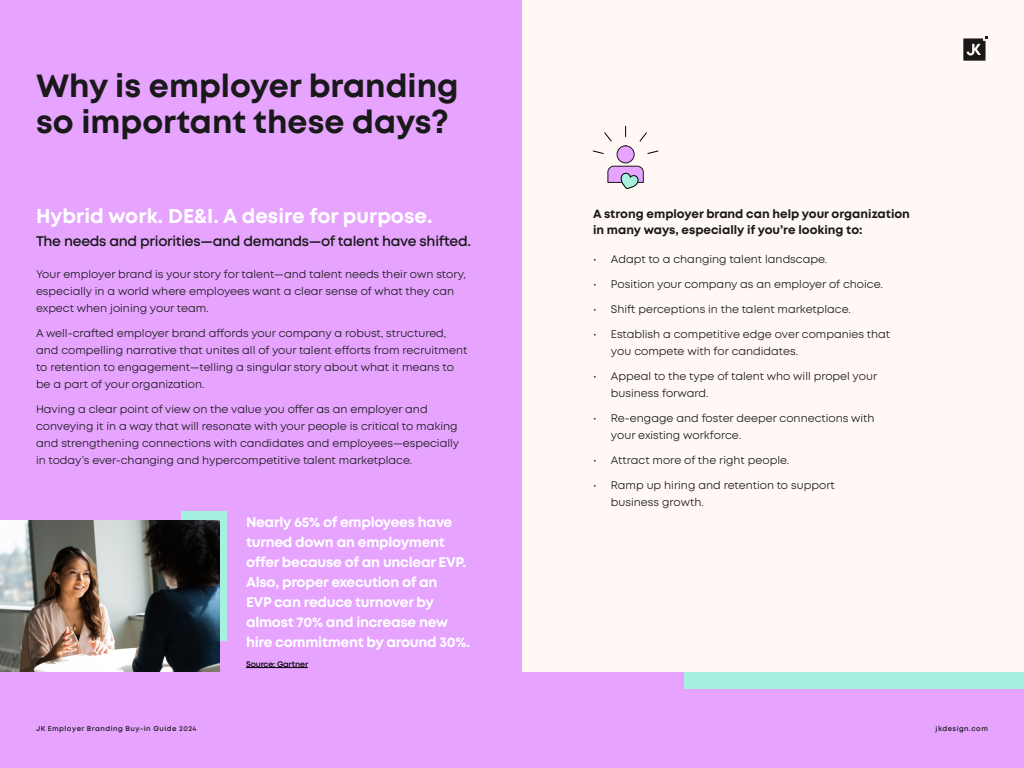
<style>
.page{position:relative;width:1024px;height:768px;background:#e6a4ff}
.page>*{position:absolute;margin:0;border:0;box-sizing:border-box;transform-origin:0 0}
.t1{font:700 32px/36px "Mont";color:#19191a}
.t2{font:700 20px "Mont";color:#fff}
.t3{font:700 14px/20px "Mont";letter-spacing:-.02em;color:#fff}
.t4{font:600 14px "Mont";letter-spacing:-.02em;color:#191919}
.t5{font:700 12px/16px "Mont";color:#19191a}
.t6{font:11px/17px "Mont";color:#191919}
.t7{font:11px/17px "Mont";color:#19191a}
.t8{font:600 8px "Mont";letter-spacing:-.02em;color:#000}
.t9{font:600 7px "Mont";letter-spacing:.07em;color:#191919}
</style>
<div class="page">
<div style="left:522px;top:0;width:502px;height:672px;background:#fff8f4"></div>
<div style="left:684px;top:672px;width:340px;height:17px;background:#a5f0de"></div>
<hr style="left:246px;top:667px;width:62px;height:1px;background:#000">
<div style="left:181px;top:511px;width:46px;height:130px;background:#a5f0de"></div>
<img style="left:0;top:520px;width:220px;height:152px">
<svg style="left:963px;top:36px;width:25px;height:25px"></svg>
<div style="left:617px;top:146px;width:17px;height:17px;background:#e6a3ff;border:1px solid #1a1a1a;border-radius:50%"></div>
<svg style="left:607px;top:166px;width:37px;height:23px"></svg>
<svg style="left:593px;top:126px;width:66px;height:28px"></svg>
<h1 class="t1" style="left:36px;top:68px;width:424px">Why is employer branding so important these days?</h1>
<h2 class="t2" style="left:36px;top:203px;width:398px">Hybrid work. DE&amp;I. A desire for purpose.</h2>
<p class="t4" style="left:36px;top:233px;width:437px">The needs and priorities—and demands—of talent have shifted.</p>
<p class="t6" style="left:36px;top:266px;width:431px">Your employer brand is your story for talent—and talent needs their own story, especially in a world where employees want a clear sense of what they can expect when joining your team.</p>
<p class="t6" style="left:36px;top:325px;width:433px">A well-crafted employer brand affords your company a robust, structured, and compelling narrative that unites all of your talent efforts from recruitment to retention to engagement—telling a singular story about what it means to be a part of your organization.</p>
<p class="t6" style="left:36px;top:401px;width:425px">Having a clear point of view on the value you offer as an employer and conveying it in a way that will resonate with your people is critical to making and strengthening connections with candidates and employees—especially in today’s ever-changing and hypercompetitive talent marketplace.</p>
<p class="t3" style="left:246px;top:512px;width:226px">Nearly 65% of employees have turned down an employment offer because of an unclear EVP.<br>Also, proper execution of an<br>EVP can reduce turnover by almost 70% and increase new hire commitment by around 30%.</p>
<p class="t8" style="left:246px;top:659px;width:64px">Source: Gartner</p>
<p class="t5" style="left:593px;top:206px;width:319px">A strong employer brand can help your organization in many ways, especially if you’re looking to:</p>
<p class="t7" style="left:593px;top:250px;width:236px">• Adapt to a changing talent landscape.</p>
<p class="t7" style="left:593px;top:275px;width:291px">• Position your company as an employer of choice.</p>
<p class="t7" style="left:593px;top:300px;width:260px">• Shift perceptions in the talent marketplace.</p>
<p class="t7" style="left:611px;top:325px;width:281px;text-indent:-18px">• Establish a competitive edge over companies that you compete with for candidates.</p>
<p class="t7" style="left:611px;top:367px;width:268px;text-indent:-18px">• Appeal to the type of talent who will propel your business forward.</p>
<p class="t7" style="left:611px;top:409px;width:265px;text-indent:-18px">• Re-engage and foster deeper connections with your existing workforce.</p>
<p class="t7" style="left:593px;top:451px;width:198px">• Attract more of the right people.</p>
<p class="t7" style="left:611px;top:476px;width:225px;text-indent:-18px">• Ramp up hiring and retention to support business growth.</p>
<p class="t9" style="left:36px;top:724px;width:162px">JK Employer Branding Buy-in Guide 2024</p>
<p class="t9" style="left:936px;top:724px;width:54px">jkdesign.com</p>
</div>
